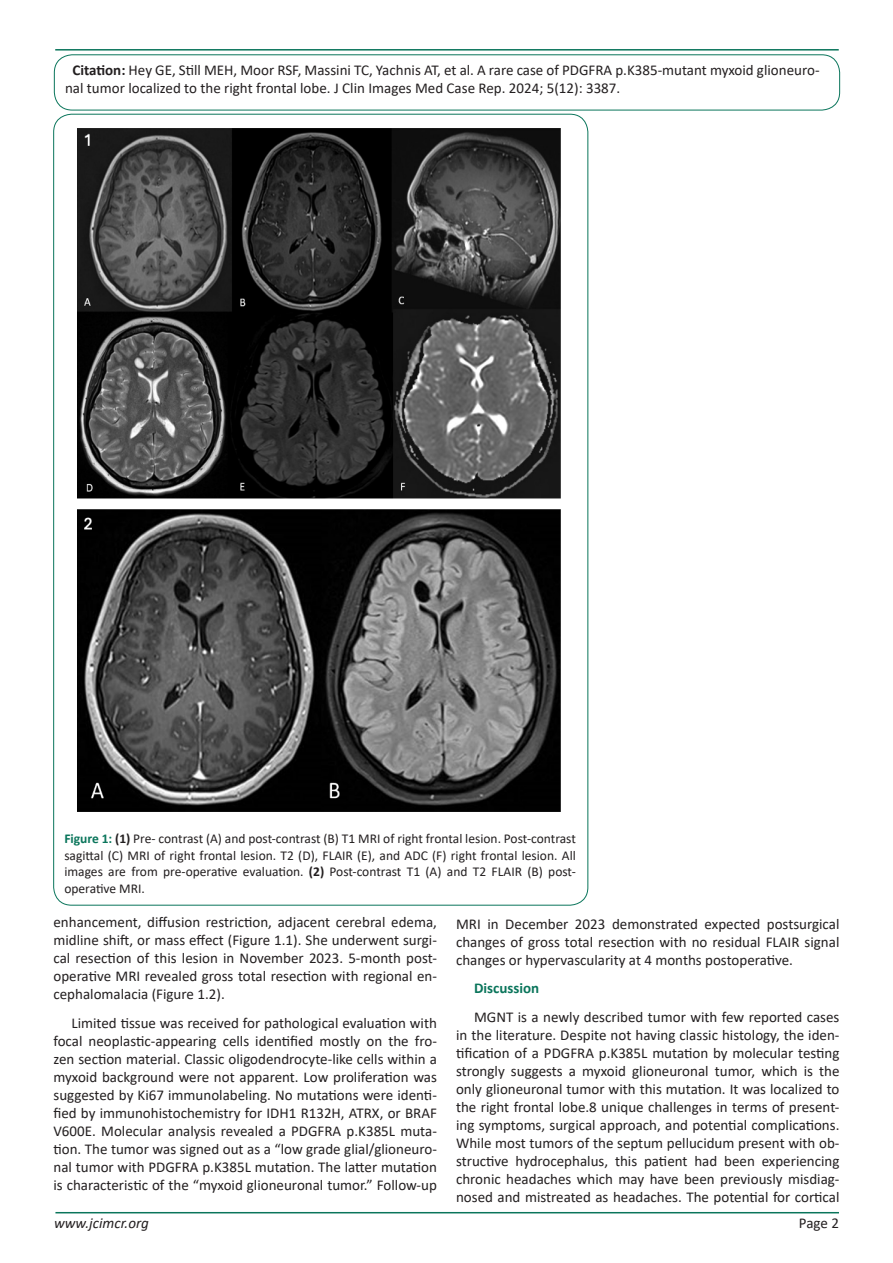
<style>
.page{position:relative;width:893px;height:1263px;background:#fff}
.page>*{position:absolute;margin:0;border:0;box-sizing:border-box;transform-origin:0 0}
.t1{font:15px/18px "Calibri";color:#231f20;text-align:justify}
.t2{font:italic 15px "Calibri";color:#231f20}
.t3{font:700 15px "Calibri";color:#0a755b}
.t4{font:13.5px/16.5px "Calibri";color:#231f20;text-align:justify}
.s1{font-weight:700}
.s2{font-weight:700;color:#0a755b}
</style>
<div class="page">
<hr style="left:55px;top:1212px;width:784px;height:1px;background:#0a755b">
<hr style="left:55px;top:49px;width:784px;height:2px;background:#0a755b">
<div style="left:54px;top:55px;width:786px;height:55px;border:1px solid #0a755b;border-radius:18px"></div>
<img style="left:77px;top:128px;width:484px;height:684px">
<p class="t1" style="left:65px;top:61px;width:756px;text-indent:8px"><span class="s1">Citation:</span> Hey GE, Still MEH, Moor RSF, Massini TC, Yachnis AT, et al. A rare case of PDGFRA p.K385‐mutant myxoid glioneuro&shy;nal tumor localized to the right frontal lobe. J Clin Images Med Case Rep. 2024; 5(12): 3387.</p>
<p class="t4" style="left:64px;top:830px;width:513px"><span class="s2">Figure 1:</span> <span class="s1">(1)</span> Pre- contrast (A) and post-contrast (B) T1 MRI of right frontal lesion. Post-contrast sagittal (C) MRI of right frontal lesion. T2 (D), FLAIR (E), and ADC (F) right frontal lesion. All images are from pre-operative evaluation. <span class="s1">(2)</span> Post-contrast T1 (A) and T2 FLAIR (B) post&shy;operative MRI.</p>
<p class="t1" style="left:53px;top:913px;width:385px">enhancement, diffusion restriction, adjacent cerebral edema, midline shift, or mass effect (Figure 1.1). She underwent surgi&shy;cal resection of this lesion in November 2023. 5-month post&shy;operative MRI revealed gross total resection with regional en&shy;cephalomalacia (Figure 1.2).</p>
<p class="t1" style="left:53px;top:1013px;width:385px;text-indent:18px">Limited tissue was received for pathological evaluation with focal neoplastic-appearing cells identified mostly on the fro&shy;zen section material. Classic oligodendrocyte-like cells within a myxoid background were not apparent. Low proliferation was suggested by Ki67 immunolabeling. No mutations were identi&shy;fied by immunohistochemistry for IDH1 R132H, ATRX, or BRAF V600E. Molecular analysis revealed a PDGFRA p.K385L muta&shy;tion. The tumor was signed out as a “low grade glial/glioneuro&shy;nal tumor with PDGFRA p.K385L mutation. The latter mutation is characteristic of the “myxoid glioneuronal tumor.” Follow-up</p>
<p class="t1" style="left:456px;top:914px;width:385px">MRI in December 2023 demonstrated expected postsurgical changes of gross total resection with no residual FLAIR signal changes or hypervascularity at 4 months postoperative.</p>
<p class="t3" style="left:474px;top:978px;width:67px">Discussion</p>
<p class="t1" style="left:456px;top:1008px;width:385px;text-indent:18px">MGNT is a newly described tumor with few reported cases in the literature. Despite not having classic histology, the iden&shy;tification of a PDGFRA p.K385L mutation by molecular testing strongly suggests a myxoid glioneuronal tumor, which is the only glioneuronal tumor with this mutation. It was localized to the right frontal lobe.8 unique challenges in terms of present&shy;ing symptoms, surgical approach, and potential complications.<br>While most tumors of the septum pellucidum present with ob&shy;structive hydrocephalus, this patient had been experiencing chronic headaches which may have been previously misdiag&shy;nosed and mistreated as headaches. The potential for cortical</p>
<p class="t2" style="left:54px;top:1212px;width:96px">www.jcimcr.org</p>
<p class="t1" style="left:799px;top:1213px;width:42px">Page 2</p>
</div>
